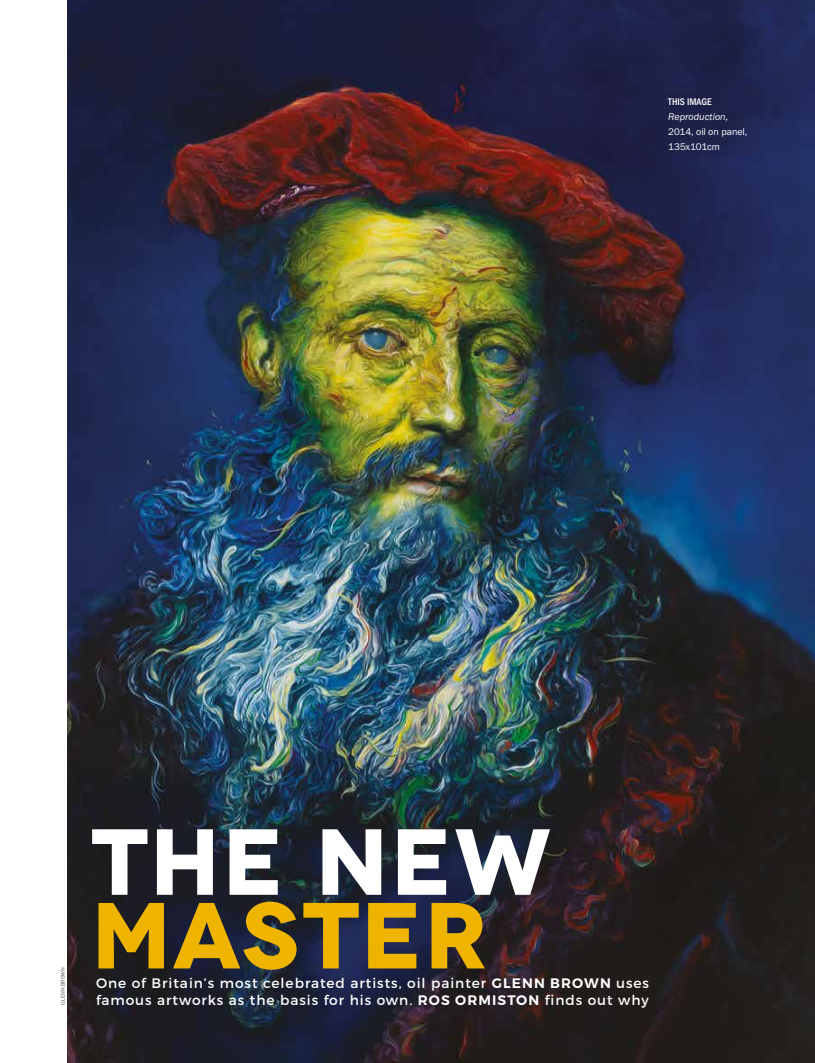
<style>
.page{position:relative;width:815px;height:1063px;background:#fff}
.page>*{position:absolute;margin:0;border:0;box-sizing:border-box;transform-origin:0 0}
.t1{font:700 93.62px "Novecentowide";letter-spacing:.02em;color:#fff}
.t2{font:700 93.62px "Novecentowide";letter-spacing:.015em;color:#eeb400}
.t3{font:13.75px/17.5px "Montserrat";letter-spacing:.07em;color:#fff}
.t4{font:10px/15px "Franklin Gothic EF";color:#fff}
.t5{font:italic 10px "Franklin Gothic EF";letter-spacing:.005em;color:#fff}
.t6{font:500 condensed 10px "Franklin Gothic EF";letter-spacing:-.005em;color:#fff}
.t7{font:5.62px "Franklin Gothic EF";letter-spacing:.015em;color:#575756}
.s1{font-weight:600}
</style>
<div class="page">
<img style="left:67px;top:0;width:748px;height:1063px">
<p class="t6" style="left:668px;top:96px;width:45px">THIS IMAGE</p>
<p class="t5" style="left:668px;top:111px;width:62px">Reproduction,</p>
<p class="t4" style="left:668px;top:124px;width:81px">2014, oil on panel,<br>135x101cm</p>
<p class="t7" style="left:60px;top:1005px;width:39px;rotate:-90deg">GLENN BROWN</p>
<h1 class="t1" style="left:91px;top:803px;width:462px">THE NEW</h1>
<h1 class="t2" style="left:91px;top:877px;width:398px">MASTER</h1>
<p class="t3" style="left:96px;top:974px;width:554px">One of Britain’s most celebrated artists, oil painter <span class="s1">GLENN BROWN</span> uses famous artworks as the basis for his own. <span class="s1">ROS ORMISTON</span> finds out why</p>
</div>
